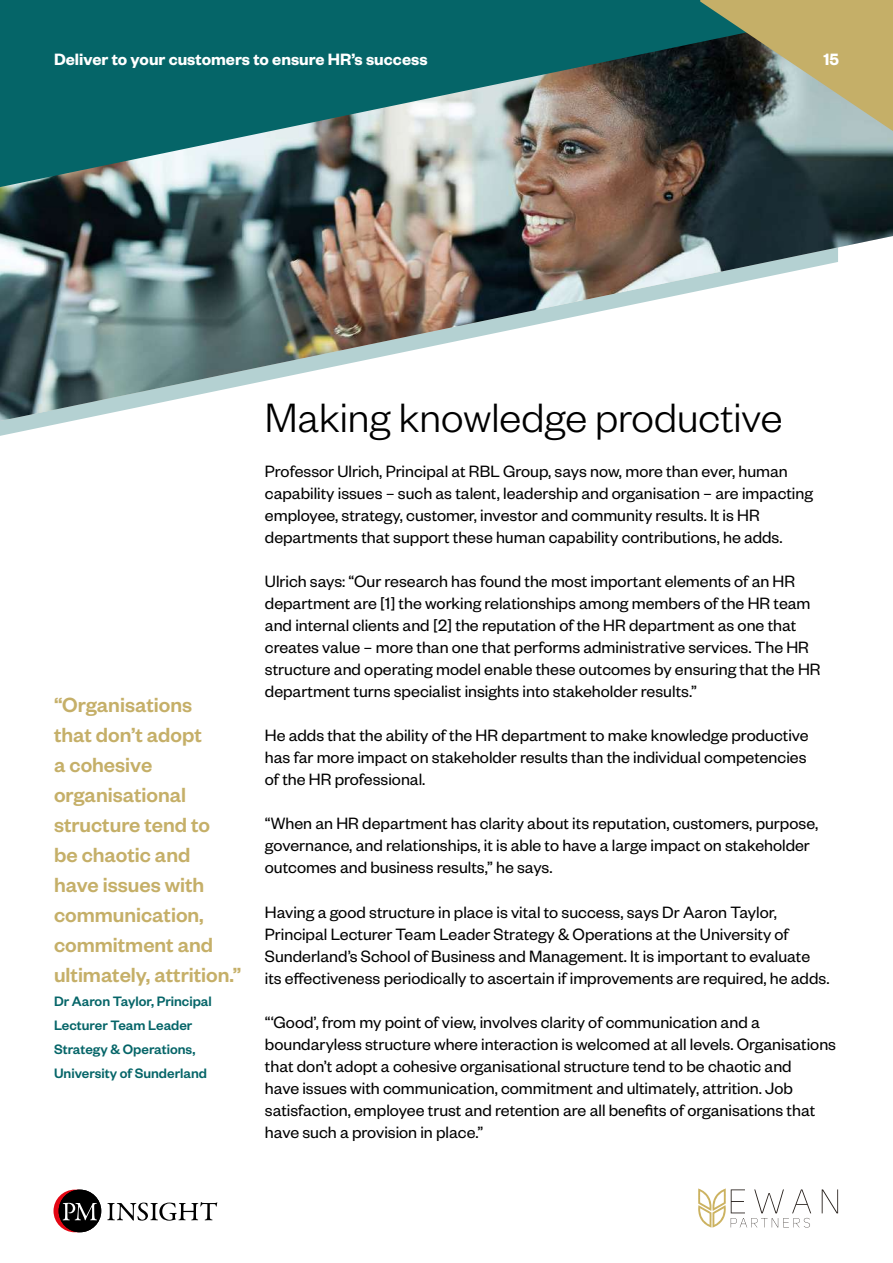
<style>
.page{position:relative;width:893px;height:1263px;background:#fff}
.page>*{position:absolute;margin:0;border:0;box-sizing:border-box;transform-origin:0 0}
.t1{font:300 45px "Founders Grotesk";color:#000}
.t2{font:500 22.5px/30px "Founders Grotesk";color:#c5af68}
.t3{font:18px/22px "Founders Grotesk";color:#000}
.t4{font:600 18px "Founders Grotesk";color:#fff}
.t5{font:500 15px/24px "Founders Grotesk";color:#056568}
</style>
<div class="page">
<svg style="left:107px;top:1202px;width:110px;height:18px"></svg>
<div style="left:59px;top:1189px;width:42px;height:43px;background:#000;border-radius:50%"></div>
<svg style="left:54px;top:1189px;width:43px;height:43px"></svg>
<img style="left:698px;top:1211px;width:28px;height:16px">
<img style="left:698px;top:1188px;width:28px;height:23px">
<svg style="left:822px;top:1189px;width:16px;height:24px"></svg>
<svg style="left:731px;top:1189px;width:80px;height:38px"></svg>
<img style="left:0;top:187px;width:893px;height:234px">
<svg style="left:0;top:0;width:893px;height:187px;background:#3a7272"></svg>
<svg style="left:700px;top:0;width:193px;height:131px;background:#8b8965"></svg>
<p class="t4" style="left:54px;top:48px;width:375px">Deliver to your customers to ensure HR’s success</p>
<p class="t4" style="left:823px;top:48px;width:17px">15</p>
<p class="t2" style="left:54px;top:688px;width:189px">“Organisations<br>that don’t adopt<br>a cohesive organisational structure tend to<br>be chaotic and<br>have issues with communication, commitment and ultimately, attrition.”</p>
<p class="t5" style="left:54px;top:988px;width:159px">Dr Aaron Taylor, Principal<br>Lecturer Team Leader<br>Strategy &amp; Operations,<br>University of Sunderland</p>
<h1 class="t1" style="left:265px;top:390px;width:519px">Making knowledge productive</h1>
<p class="t3" style="left:265px;top:459px;width:550px">Professor Ulrich, Principal at RBL Group, says now, more than ever, human capability issues – such as talent, leadership and organisation – are impacting employee, strategy, customer, investor and community results. It is HR departments that support these human capability contributions, he adds.</p>
<p class="t3" style="left:265px;top:569px;width:557px">Ulrich says: “Our research has found the most important elements of an HR department are [1] the working relationships among members of the HR team and internal clients and [2] the reputation of the HR department as one that creates value – more than one that performs administrative services. The HR structure and operating model enable these outcomes by ensuring that the HR department turns specialist insights into stakeholder results.”</p>
<p class="t3" style="left:265px;top:723px;width:545px">He adds that the ability of the HR department to make knowledge productive has far more impact on stakeholder results than the individual competencies of the HR professional.</p>
<p class="t3" style="left:265px;top:812px;width:555px">“When an HR department has clarity about its reputation, customers, purpose, governance, and relationships, it is able to have a large impact on stakeholder outcomes and business results,” he says.</p>
<p class="t3" style="left:265px;top:900px;width:566px">Having a good structure in place is vital to success, says Dr Aaron Taylor, Principal Lecturer Team Leader Strategy &amp; Operations at the University of Sunderland’s School of Business and Management. It is important to evaluate its effectiveness periodically to ascertain if improvements are required, he adds.</p>
<p class="t3" style="left:265px;top:1010px;width:573px">“‘Good’, from my point of view, involves clarity of communication and a boundaryless structure where interaction is welcomed at all levels. Organisations that don’t adopt a cohesive organisational structure tend to be chaotic and<br>have issues with communication, commitment and ultimately, attrition. Job satisfaction, employee trust and retention are all benefits of organisations that have such a provision in place.”</p>
</div>
